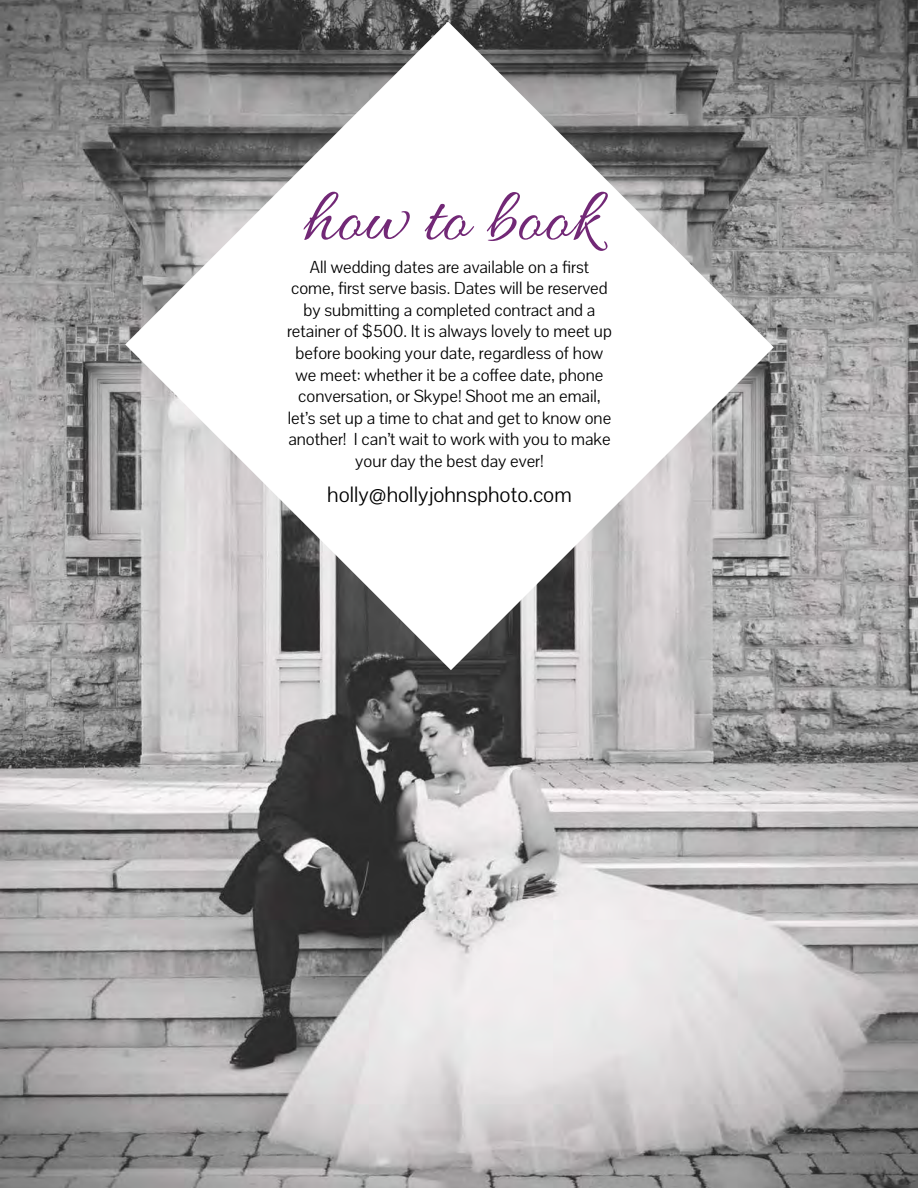
<style>
.page{position:relative;width:918px;height:1188px;background:#fff}
.page>*{position:absolute;margin:0;border:0;box-sizing:border-box;transform-origin:0 0}
.t1{font:78px "Allura";color:#722876}
.t2{font:22.5px "Pavanam";color:#000}
.t3{font:18px/21.6px "Pavanam";color:#000;text-align:center}
</style>
<div class="page">
<img style="left:0;top:0;width:918px;height:1188px">
<svg style="left:125px;top:22px;width:649px;height:648px"></svg>
<h1 class="t1" style="left:301px;top:175px;width:299px">how to book</h1>
<p class="t3" style="left:287px;top:256px;width:326px">All wedding dates are available on a first come, first serve basis. Dates will be reserved by submitting a completed contract and a retainer of $500. It is always lovely to meet up before booking your date, regardless of how we meet: whether it be a coffee date, phone conversation, or Skype! Shoot me an email, let’s set up a time to chat and get to know one another! I can’t wait to work with you to make your day the best day ever!</p>
<p class="t2" style="left:327px;top:480px;width:246px">holly@hollyjohnsphoto.com</p>
</div>
